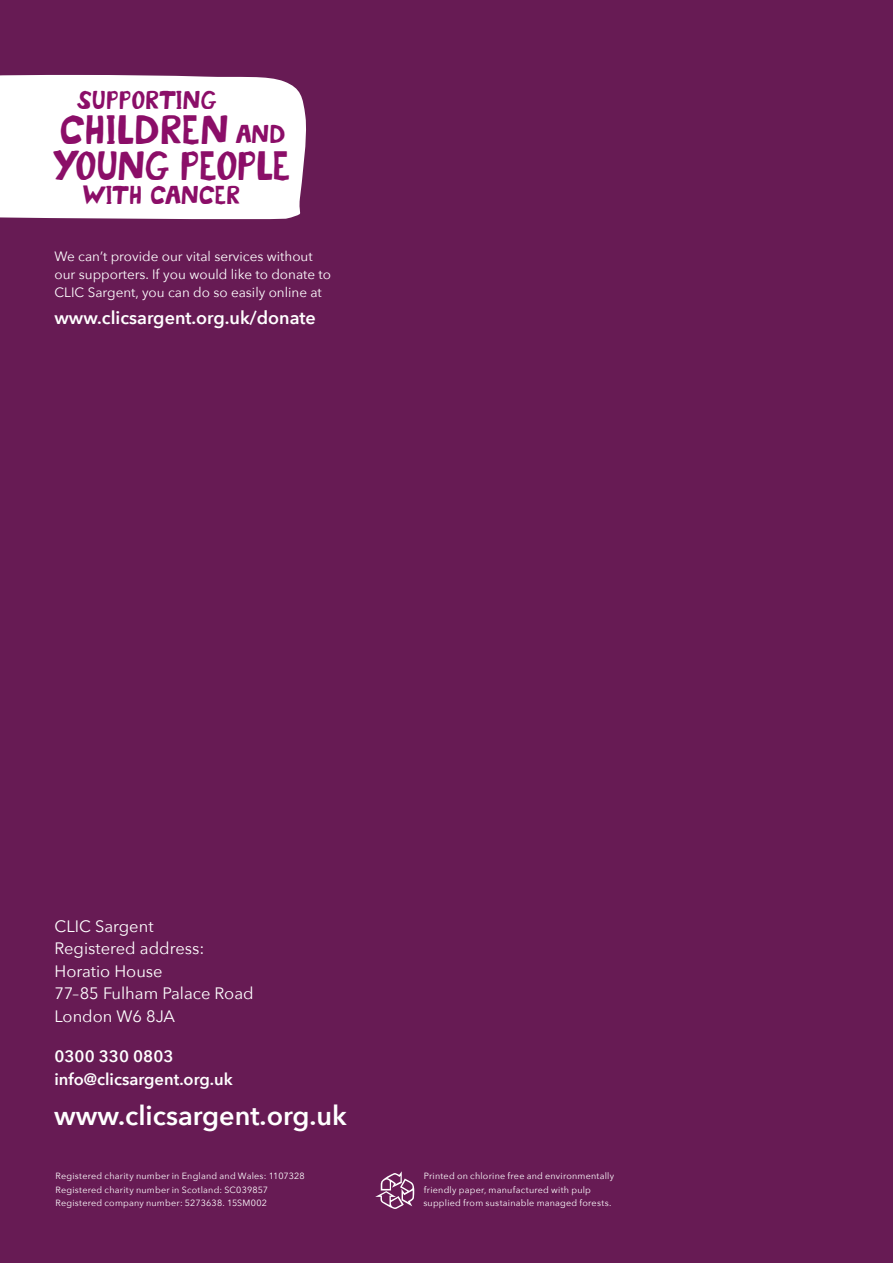
<style>
.page{position:relative;width:893px;height:1263px;background:#671b54}
.page>*{position:absolute;margin:0;border:0;box-sizing:border-box;transform-origin:0 0}
.t1{font:40.05px "CLIC Sargent Summer Beta";letter-spacing:-.02em;color:#8b0e68}
.t2{font:40.05px "CLIC Sargent Summer Beta";color:#8b0e68}
._15_18_Callout{font:600 27px "Avenir Next";color:#fff}
.t3{font:25.2px "CLIC Sargent Summer Beta";color:#8b0e68}
.Intro_highlight{font:600 18px "Avenir Next";color:#fff}
._11_15_Body{font:16.5px/22.5px "Avenir Next";color:#fff}
._11_15_Body-2{font:600 16.5px/22.5px "Avenir Next";color:#fff}
.Intro_highlight-2{font:13.5px/18px "Avenir Next";color:#fff}
.Footnote{font:9px/13.5px "Avenir Next";letter-spacing:.025em;color:#fff}
</style>
<div class="page">
<svg style="left:375px;top:1171px;width:39px;height:38px"></svg>
<div style="left:0;top:75px;width:306px;height:145px;background:#fff"></div>
<p class="t3" style="left:77px;top:85px;width:141px">SUPPORTING</p>
<p class="t2" style="left:60px;top:107px;width:171px">CHILDREN</p>
<p class="t1" style="left:53px;top:142px;width:238px">YOUNG PEOPLE</p>
<p class="t3" style="left:236px;top:120px;width:52px">AND</p>
<p class="t3" style="left:83px;top:181px;width:158px">WITH CANCER</p>
<p class="Intro_highlight-2" style="left:55px;top:247px;width:278px">We can’t provide our vital services without our supporters. If you would like to donate to<br>CLIC Sargent, you can do so easily online at</p>
<p class="Intro_highlight" style="left:55px;top:302px;width:263px">www.clicsargent.org.uk/donate</p>
<p class="_11_15_Body" style="left:55px;top:914px;width:201px">CLIC Sargent<br>Registered address:<br>Horatio House<br>77–85 Fulham Palace Road<br>London W6 8JA</p>
<p class="_11_15_Body-2" style="left:55px;top:1045px;width:180px">0300 330 0803 info@clicsargent.org.uk</p>
<p class="_15_18_Callout" style="left:54px;top:1092px;width:294px">www.clicsargent.org.uk</p>
<p class="Footnote" style="left:55px;top:1169px;width:251px">Registered charity number in England and Wales: 1107328</p>
<p class="Footnote" style="left:55px;top:1182px;width:214px">Registered charity number in Scotland: SC039857</p>
<p class="Footnote" style="left:55px;top:1196px;width:213px">Registered company number: 5273638. 15SM002</p>
<p class="Footnote" style="left:423px;top:1169px;width:192px">Printed on chlorine free and environmentally friendly paper, manufactured with pulp supplied from sustainable managed forests.</p>
</div>
